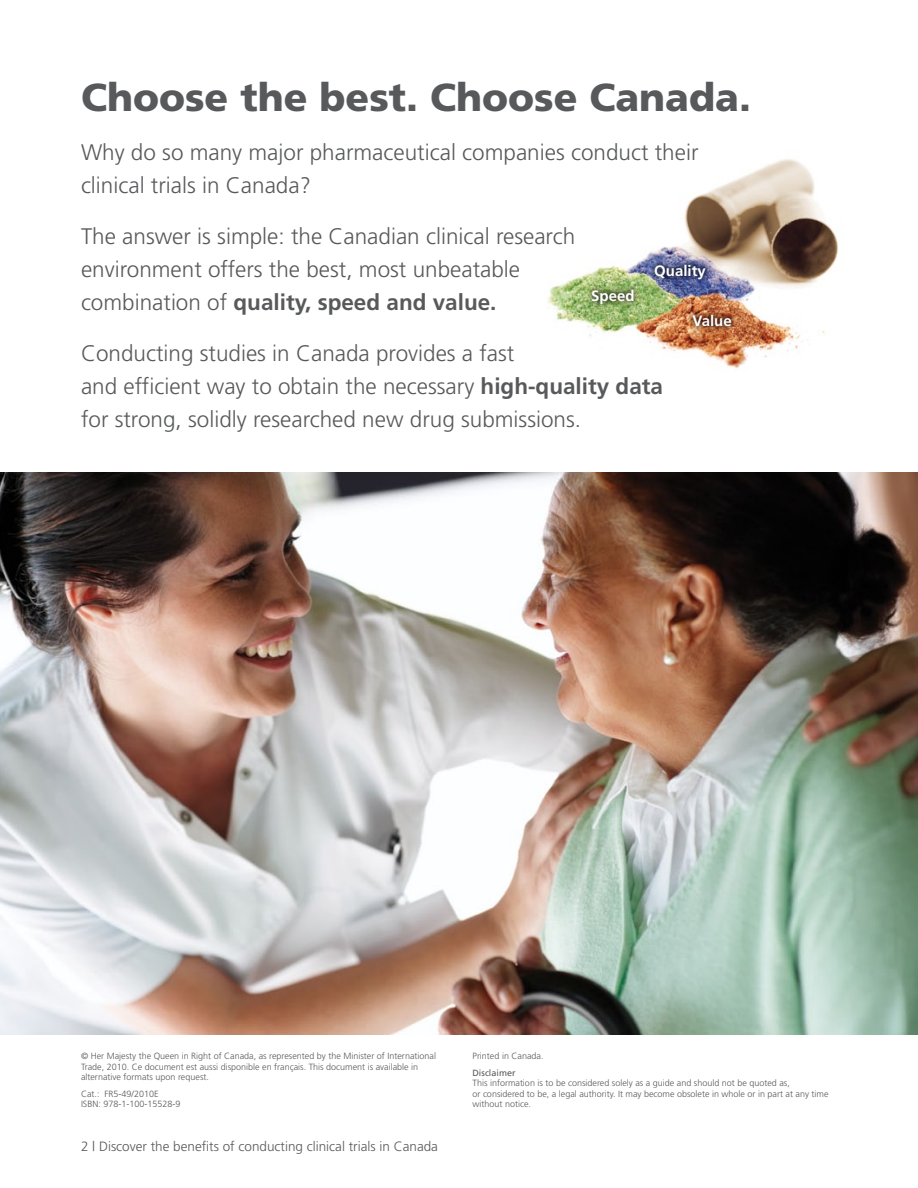
<style>
.page{position:relative;width:918px;height:1188px;background:#fff}
.page>*{position:absolute;margin:0;border:0;box-sizing:border-box;transform-origin:0 0}
.t1{font:900 39px "Frutiger";color:#58595b}
.t2{font:300 22.5px/33px "Frutiger";color:#58595b}
.t3{font:700 15px "Frutiger";color:#fff}
.t4{font:300 13.5px "Frutiger";color:#58595b}
.t5{font:300 9px/10.5px "Frutiger";color:#58595b}
.t6{font:9px "Frutiger";color:#58595b}
.s1{font-weight:700}
</style>
<div class="page">
<img style="left:547px;top:159px;width:292px;height:209px">
<div style="left:647px;top:257px;width:64px;height:28px;background:#000;opacity:.75"></div>
<div style="left:685px;top:307px;width:51px;height:24px;background:#000;opacity:.75"></div>
<div style="left:585px;top:282px;width:54px;height:27px;background:#000;opacity:.75"></div>
<img style="left:0;top:472px;width:918px;height:563px">
<h1 class="t1" style="left:81px;top:74px;width:671px">Choose the best. Choose Canada.</h1>
<h2 class="t2" style="left:81px;top:136px;width:619px">Why do so many major pharmaceutical companies conduct their clinical trials in Canada?</h2>
<h2 class="t2" style="left:81px;top:220px;width:496px">The answer is simple: the Canadian clinical research environment offers the best, most unbeatable combination of <span class="s1">quality, speed and value.</span></h2>
<h2 class="t2" style="left:81px;top:337px;width:584px">Conducting studies in Canada provides a fast<br>and efficient way to obtain the necessary <span class="s1">high-quality data </span>for strong, solidly researched new drug submissions.</h2>
<h3 class="t3" style="left:654px;top:262px;width:53px">Quality</h3>
<h3 class="t3" style="left:693px;top:312px;width:41px">Value</h3>
<h3 class="t3" style="left:591px;top:287px;width:45px">Speed</h3>
<p class="t5" style="left:81px;top:1051px;width:357px">© Her Majesty the Queen in Right of Canada, as represented by the Minister of International<br>Trade, 2010. Ce document est aussi disponible en français. This document is available in alternative formats upon request.</p>
<p class="t5" style="left:81px;top:1088px;width:101px">Cat.: FR5-49/2010E<br>ISBN: 978-1-100-15528-9</p>
<h3 class="t4" style="left:81px;top:1139px;width:359px">2 | Discover the benefits of conducting clinical trials in Canada</h3>
<p class="t5" style="left:472px;top:1051px;width:73px">Printed in Canada.</p>
<p class="t6" style="left:472px;top:1067px;width:45px">Disclaimer</p>
<p class="t5" style="left:472px;top:1078px;width:358px">This information is to be considered solely as a guide and should not be quoted as,<br>or considered to be, a legal authority. It may become obsolete in whole or in part at any time without notice.</p>
</div>
